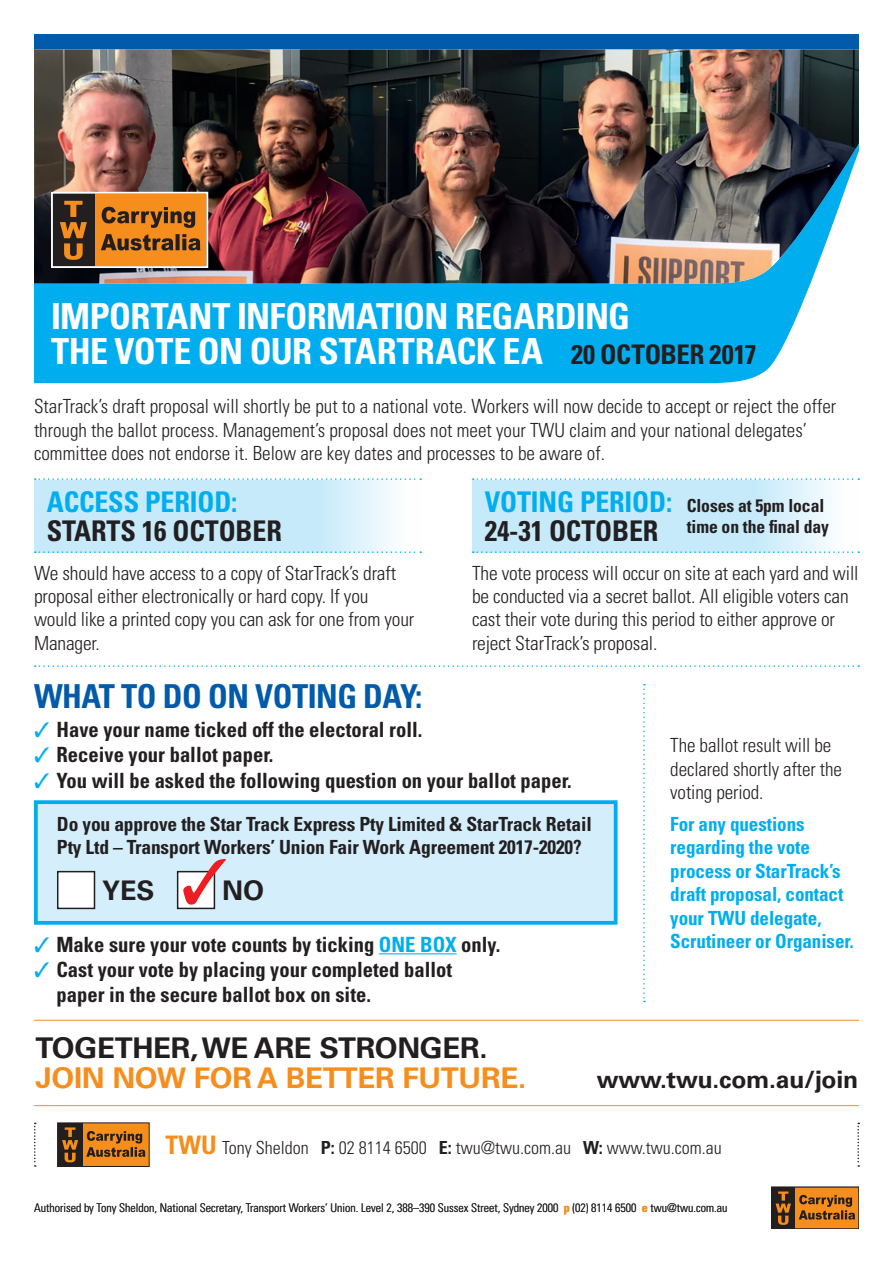
<style>
.page{position:relative;width:893px;height:1263px;background:#fff}
.page>*{position:absolute;margin:0;border:0;box-sizing:border-box;transform-origin:0 0}
.t1{font:700 condensed 36px/34.5px "Univers LT Std";letter-spacing:-.015em;color:#fff}
.t2{font:700 condensed 33px "Univers LT Std";letter-spacing:-.015em;color:#015aaa}
.t3{font:700 condensed 28.5px "Univers LT Std";letter-spacing:-.005em;color:#231f20}
.t4{font:700 condensed 28.5px "Univers LT Std";letter-spacing:-.005em;color:#00aeef}
.t5{font:700 28.5px "Univers LT Std";letter-spacing:-.01em;color:#f68e1e}
.t6{font:700 28.5px "Univers LT Std";letter-spacing:-.01em;color:#231f20}
.t7{font:700 27px "Univers LT Std";color:#231f20}
.t8{font:700 24px "Univers LT Std";letter-spacing:-.01em;color:#231f20}
.t9{font:700 condensed 21px/25.2px "Univers LT Std";color:#231f20}
.t10{font:300 condensed 19.5px/23.4px "Univers LT Std";letter-spacing:-.005em;color:#231f20}
.t11{font:700 condensed 19.5px/23.4px "Univers LT Std";letter-spacing:-.01em;color:#231f20}
.t12{font:700 condensed 19.5px/23.4px "Univers LT Std";letter-spacing:-.005em;color:#00aeef}
.t13{font:300 condensed 18px "Univers LT Std";color:#231f20}
.t14{font:700 condensed 18px/21px "Univers LT Std";letter-spacing:-.005em;color:#231f20}
.t15{font:300 condensed 12px "Univers LT Std";color:#231f20}
.s1{font-size:27px;color:#231f20}
.s2{color:#00aeef}
.s3{font-weight:700;font-size:25.5px;color:#f68e1e}
.s4{font-weight:700}
.s5{font-weight:700;color:#f68e1e}
</style>
<div class="page">
<svg style="left:34px;top:480px;width:359px;height:72px;fill:#c6eafa"></svg>
<svg style="left:472px;top:480px;width:359px;height:72px;fill:#c6eafa"></svg>
<div style="left:771px;top:1187px;width:88px;height:42px;background:#f68e1e"></div>
<div style="left:771px;top:1187px;width:88px;height:42px;border:1px solid #231f20"></div>
<div style="left:771px;top:1187px;width:24px;height:42px;background:#231f20"></div>
<svg style="left:799px;top:1195px;width:56px;height:24px"></svg>
<svg style="left:776px;top:1191px;width:15px;height:34px"></svg>
<hr style="left:34px;top:1020px;width:825px;height:1px;background:#f68e1e">
<hr style="left:34px;top:1105px;width:825px;height:1px;background:#f68e1e">
<div style="left:34px;top:34px;width:825px;height:17px;background:#015aaa"></div>
<div style="left:34px;top:284px;width:777px;height:99px;background:#00aeef"></div>
<img style="left:34px;top:50px;width:825px;height:234px">
<div style="left:52px;top:193px;width:155px;height:74px;background:#f68e1e"></div>
<div style="left:52px;top:193px;width:42px;height:74px;background:#231f20"></div>
<svg style="left:102px;top:207px;width:93px;height:21px"></svg>
<svg style="left:101px;top:234px;width:100px;height:16px"></svg>
<svg style="left:60px;top:201px;width:27px;height:59px"></svg>
<div style="left:51px;top:192px;width:157px;height:76px;border:2px solid #fff"></div>
<svg style="left:35px;top:665px;width:824px;height:2px"></svg>
<svg style="left:473px;top:551px;width:386px;height:2px"></svg>
<svg style="left:473px;top:478px;width:386px;height:2px"></svg>
<svg style="left:35px;top:551px;width:386px;height:2px"></svg>
<svg style="left:35px;top:478px;width:386px;height:2px"></svg>
<hr style="left:379px;top:953px;width:78px;height:1px;background:#00aeef">
<div style="left:34px;top:800px;width:583px;height:125px;background:#d4effb;border:4px solid #00aeef"></div>
<div style="left:58px;top:872px;width:36px;height:36px;background:#fff"></div>
<div style="left:57px;top:871px;width:38px;height:38px;border:2px solid #231f20"></div>
<div style="left:178px;top:872px;width:36px;height:36px;background:#fff"></div>
<div style="left:177px;top:871px;width:38px;height:38px;border:2px solid #231f20"></div>
<svg style="left:643px;top:684px;width:2px;height:318px"></svg>
<svg style="left:183px;top:859px;width:43px;height:45px"></svg>
<div style="left:58px;top:1123px;width:91px;height:43px;background:#f68e1e"></div>
<div style="left:57px;top:1123px;width:92px;height:44px;border:1px solid #231f20"></div>
<div style="left:58px;top:1123px;width:25px;height:43px;background:#231f20"></div>
<svg style="left:86px;top:1131px;width:59px;height:26px"></svg>
<svg style="left:62px;top:1127px;width:16px;height:35px"></svg>
<svg style="left:34px;top:1123px;width:2px;height:44px"></svg>
<svg style="left:857px;top:1123px;width:2px;height:44px"></svg>
<h1 class="t1" style="left:51px;top:299px;width:707px">IMPORTANT INFORMATION REGARDING<br>THE VOTE ON OUR STARTRACK EA <span class="s1">20 OCTOBER 2017</span></h1>
<p class="t10" style="left:34px;top:395px;width:804px">StarTrack’s draft proposal will shortly be put to a national vote. Workers will now decide to accept or reject the offer through the ballot process. Management’s proposal does not meet your TWU claim and your national delegates’ committee does not endorse it. Below are key dates and processes to be aware of.</p>
<h3 class="t4" style="left:47px;top:484px;width:192px">ACCESS PERIOD:</h3>
<h3 class="t3" style="left:47px;top:513px;width:237px">STARTS 16 OCTOBER</h3>
<p class="t10" style="left:34px;top:561px;width:382px">We should have access to a copy of StarTrack’s draft proposal either electronically or hard copy. If you would like a printed copy you can ask for one from your Manager.</p>
<p class="t10" style="left:472px;top:561px;width:388px">The vote process will occur on site at each yard and will be conducted via a secret ballot. All eligible voters can cast their vote during this period to either approve or reject StarTrack’s proposal.</p>
<h3 class="t4" style="left:485px;top:484px;width:189px">VOTING PERIOD:</h3>
<h3 class="t3" style="left:485px;top:513px;width:175px">24-31 OCTOBER</h3>
<p class="t14" style="left:687px;top:495px;width:144px">Closes at 5pm local time on the final day</p>
<h2 class="t2" style="left:34px;top:676px;width:390px">WHAT TO DO ON VOTING DAY:</h2>
<p class="t9" style="left:34px;top:717px;width:390px"><span class="s2">✓</span> Have your name ticked off the electoral roll.</p>
<p class="t9" style="left:34px;top:742px;width:241px"><span class="s2">✓</span> Receive your ballot paper.</p>
<p class="t9" style="left:34px;top:767px;width:539px"><span class="s2">✓</span> You will be asked the following question on your ballot paper.</p>
<p class="t11" style="left:57px;top:812px;width:536px">Do you approve the Star Track Express Pty Limited &amp; StarTrack Retail<br>Pty Ltd – Transport Workers’ Union Fair Work Agreement 2017-2020?</p>
<h3 class="t7" style="left:102px;top:874px;width:54px">YES</h3>
<h3 class="t7" style="left:222px;top:874px;width:43px">NO</h3>
<p class="t9" style="left:34px;top:931px;width:468px"><span class="s2">✓</span> Make sure your vote counts by ticking <span class="s2">ONE BOX</span> only.</p>
<p class="t9" style="left:57px;top:957px;width:397px;text-indent:-22px"><span class="s2">✓</span> Cast your vote by placing your completed ballot paper in the secure ballot box on site.</p>
<p class="t10" style="left:670px;top:734px;width:173px">The ballot result will be declared shortly after the voting period.</p>
<p class="t12" style="left:670px;top:812px;width:185px">For any questions regarding the vote process or StarTrack’s draft proposal, contact your TWU delegate,<br>Scrutineer or Organiser.</p>
<h3 class="t6" style="left:36px;top:1031px;width:453px">TOGETHER, WE ARE STRONGER.</h3>
<h3 class="t5" style="left:36px;top:1061px;width:492px">JOIN NOW FOR A BETTER FUTURE.</h3>
<p class="t8" style="left:597px;top:1066px;width:263px">www.twu.com.au/join</p>
<p class="t13" style="left:166px;top:1137px;width:558px"><span class="s3">TWU</span> Tony Sheldon <span class="s4">P:</span> 02 8114 6500 <span class="s4">E:</span> twu@twu.com.au <span class="s4">W:</span> www.twu.com.au</p>
<p class="t15" style="left:34px;top:1201px;width:695px">Authorised by Tony Sheldon, National Secretary, Transport Workers’ Union. Level 2, 388–390 Sussex Street, Sydney 2000 <span class="s5">p</span> (02) 8114 6500 <span class="s5">e</span> twu@twu.com.au</p>
</div>
